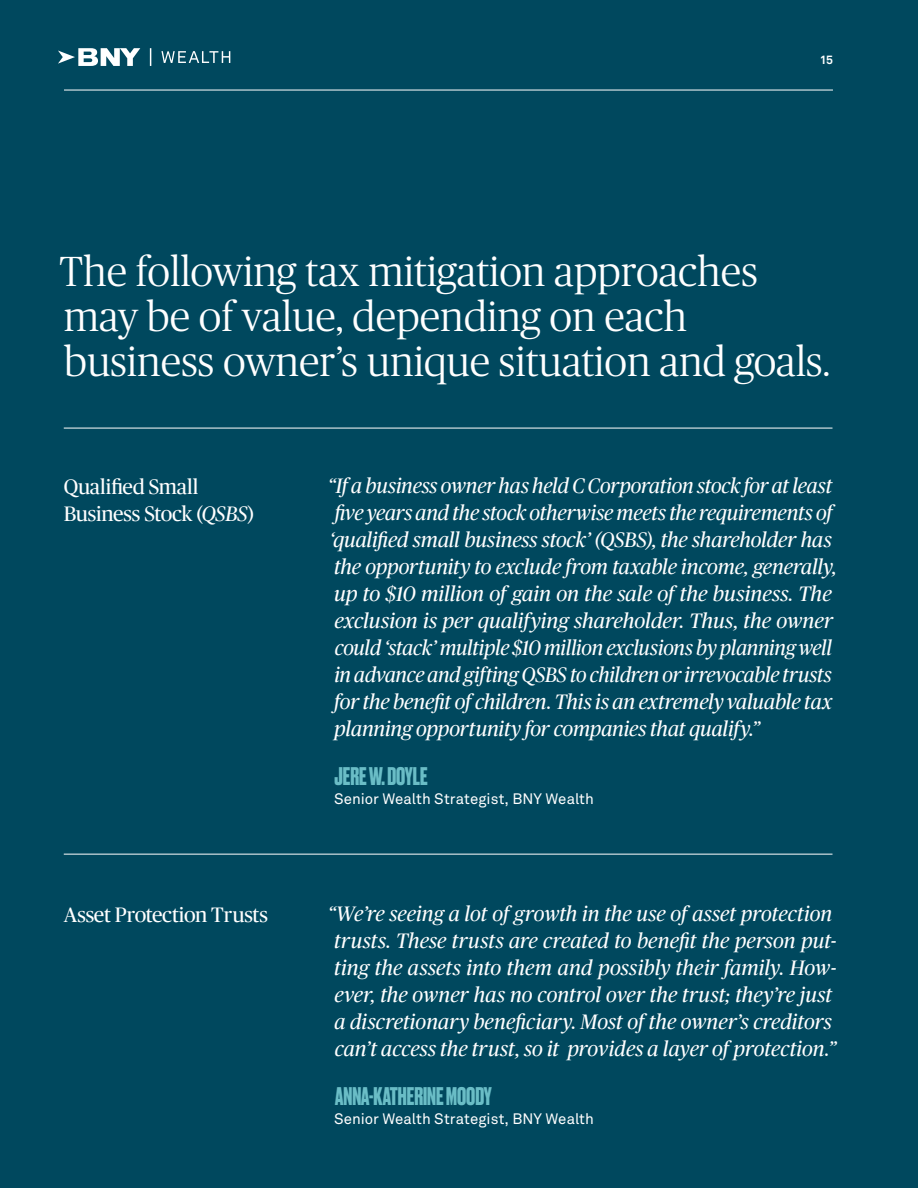
<style>
.page{position:relative;width:918px;height:1188px;background:#00485e}
.page>*{position:absolute;margin:0;border:0;box-sizing:border-box;transform-origin:0 0}
.t1{font:300 42px/45px "Publico Headline";color:#fff}
.t2{font:700 24px "Druk";color:#6abdc6}
.t3{font:italic 21px/27px "Publico Pro";letter-spacing:-.005em;color:#fff}
.t4{font:21px/27px "Publico Pro";letter-spacing:-.01em;color:#fff}
.t5{font:15px "Akkurat Pro";color:#fff}
.t6{font:700 12px "Akkurat Pro";color:#fff}
.s1{font-style:italic}
</style>
<div class="page">
<svg style="left:58px;top:48px;width:172px;height:18px"></svg>
<hr style="left:64px;top:90px;width:769px;height:1px;background:#fff">
<hr style="left:64px;top:854px;width:769px;height:1px;background:#fff">
<hr style="left:64px;top:428px;width:769px;height:1px;background:#fff">
<p class="t6" style="left:820px;top:52px;width:15px">15</p>
<h1 class="t1" style="left:60px;top:247px;width:772px">The following tax mitigation approaches may be of value, depending on each business owner’s unique situation and goals.</h1>
<p class="t4" style="left:64px;top:472px;width:192px">Qualified Small<br>Business Stock (<span class="s1">QSBS</span>)</p>
<p class="t4" style="left:64px;top:900px;width:206px">Asset Protection Trusts</p>
<p class="t3" style="left:328px;top:471px;width:511px">“If a business owner has held C Corporation stock for at least five years and the stock otherwise meets the requirements of ‘qualified small business stock’ (QSBS), the shareholder has the opportunity to exclude from taxable income, generally, up to $10 million of gain on the sale of the business. The exclusion is per qualifying shareholder. Thus, the owner could ‘stack’ multiple $10 million exclusions by planning well in advance and gifting QSBS to children or irrevocable trusts for the benefit of children. This is an extremely valuable tax planning opportunity for companies that qualify.”</p>
<p class="t2" style="left:335px;top:759px;width:94px">JERE W. DOYLE</p>
<p class="t5" style="left:334px;top:790px;width:261px">Senior Wealth Strategist, BNY Wealth</p>
<p class="t3" style="left:328px;top:900px;width:510px;text-align:center">“We’re seeing a lot of growth in the use of asset protection trusts. These trusts are created to benefit the person put&shy;ting the assets into them and possibly their family. How&shy;ever, the owner has no control over the trust; they’re just a discretionary beneficiary. Most of the owner’s creditors can’t access the trust, so it provides a layer of protection.”</p>
<p class="t2" style="left:335px;top:1079px;width:158px">ANNA-KATHERINE MOODY</p>
<p class="t5" style="left:334px;top:1110px;width:261px">Senior Wealth Strategist, BNY Wealth</p>
</div>
